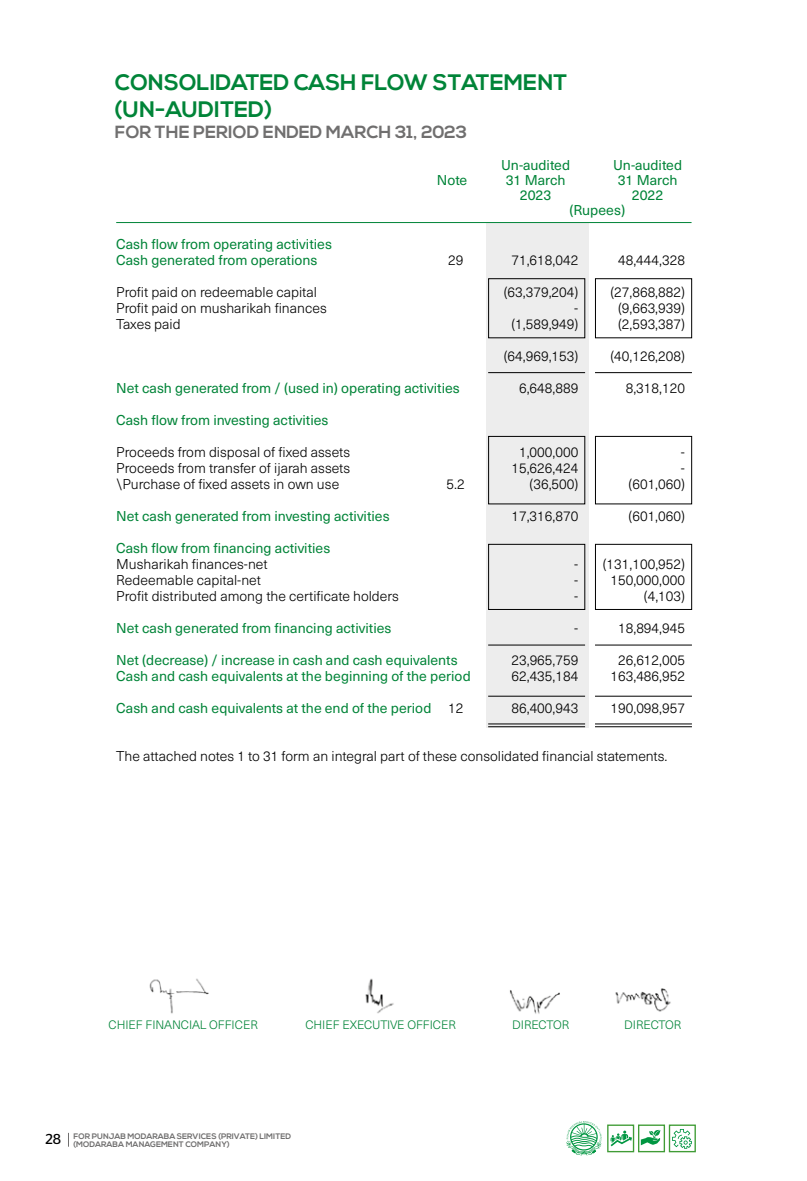
<style>
.page{position:relative;width:807px;height:1181px;background:#fff}
.page>*{position:absolute;margin:0;border:0;box-sizing:border-box;transform-origin:0 0}
.t1{font:700 22.4px/26.8px "Nexa";color:#008438}
.t2{font:700 17.6px "Nexa";color:#706f6f}
.t3{font:300 14px "Neue Haas Unica";color:#000}
.t4{font:14px/16px "Neue Haas Unica";color:#008438}
.t5{font:300 12px "Neue Haas Unica";color:#008438}
.t6{font:700 8px/8px "Nexa";color:#706f6f}
.s1{font-weight:300;color:#000}
.s2{font-family:"Stag Sans";font-weight:400;font-size:14.4px;color:#000}
</style>
<div class="page">
<svg style="left:68px;top:1133px;width:1px;height:14px"></svg>
<div style="left:607px;top:1124px;width:27px;height:28px;border:1px solid #409c36"></div>
<svg style="left:610px;top:1130px;width:22px;height:16px"></svg>
<div style="left:638px;top:1124px;width:27px;height:28px;border:1px solid #409c36"></div>
<svg style="left:640px;top:1130px;width:20px;height:15px"></svg>
<div style="left:668px;top:1124px;width:27px;height:28px;border:1px solid #409c36"></div>
<svg style="left:672px;top:1129px;width:19px;height:20px"></svg>
<svg style="left:566px;top:1121px;width:35px;height:35px"></svg>
<img style="left:149px;top:978px;width:522px;height:36px">
<div style="left:487px;top:223px;width:102px;height:504px;background:#ededed"></div>
<hr style="left:116px;top:222px;width:575px;height:1px;background:#008438">
<div style="left:488px;top:278px;width:97px;height:60px;border:1px solid #000"></div>
<div style="left:595px;top:278px;width:97px;height:60px;border:1px solid #000"></div>
<hr style="left:595px;top:372px;width:96px;height:1px;background:#000">
<hr style="left:488px;top:372px;width:97px;height:1px;background:#000">
<hr style="left:595px;top:645px;width:96px;height:1px;background:#000">
<hr style="left:488px;top:645px;width:97px;height:1px;background:#000">
<hr style="left:595px;top:726px;width:96px;height:1px;background:#000">
<hr style="left:488px;top:726px;width:97px;height:1px;background:#000">
<hr style="left:595px;top:723px;width:96px;height:1px;background:#000">
<hr style="left:488px;top:723px;width:97px;height:1px;background:#000">
<hr style="left:595px;top:696px;width:96px;height:1px;background:#000">
<hr style="left:488px;top:696px;width:97px;height:1px;background:#000">
<div style="left:488px;top:436px;width:97px;height:68px;border:1px solid #000"></div>
<div style="left:595px;top:436px;width:97px;height:68px;border:1px solid #000"></div>
<div style="left:488px;top:544px;width:97px;height:66px;border:1px solid #000"></div>
<div style="left:595px;top:544px;width:97px;height:66px;border:1px solid #000"></div>
<h1 class="t1" style="left:115px;top:70px;width:454px">CONSOLIDATED CASH FLOW STATEMENT (UN-AUDITED)</h1>
<p class="t2" style="left:115px;top:122px;width:354px">FOR THE PERIOD ENDED MARCH 31, 2023</p>
<p class="t4" style="left:501px;top:159px;width:71px">Un-audited</p>
<p class="t4" style="left:613px;top:159px;width:71px">Un-audited</p>
<p class="t4" style="left:116px;top:237px;width:217px">Cash flow from operating activities<br>Cash generated from operations</p>
<p class="t4" style="left:437px;top:174px;width:32px">Note</p>
<p class="t4" style="left:505px;top:174px;width:61px">31 March</p>
<p class="t4" style="left:617px;top:174px;width:61px">31 March</p>
<p class="t4" style="left:520px;top:189px;width:33px">2023</p>
<p class="t4" style="left:631px;top:189px;width:33px">2022</p>
<p class="t4" style="left:569px;top:204px;width:57px">(Rupees)</p>
<p class="t3" style="left:448px;top:254px;width:17px">29</p>
<p class="t3" style="left:511px;top:254px;width:68px">71,618,042</p>
<p class="t3" style="left:618px;top:254px;width:68px">48,444,328</p>
<p class="t3" style="left:116px;top:286px;width:202px">Profit paid on redeemable capital</p>
<p class="t3" style="left:503px;top:286px;width:76px">(63,379,204)</p>
<p class="t3" style="left:610px;top:286px;width:76px">(27,868,882)</p>
<p class="t3" style="left:116px;top:302px;width:212px">Profit paid on musharikah finances</p>
<p class="t3" style="left:574px;top:302px;width:6px">-</p>
<p class="t3" style="left:618px;top:302px;width:68px">(9,663,939)</p>
<p class="t3" style="left:116px;top:318px;width:66px">Taxes paid</p>
<p class="t3" style="left:511px;top:318px;width:68px">(1,589,949)</p>
<p class="t3" style="left:618px;top:318px;width:68px">(2,593,387)</p>
<p class="t3" style="left:503px;top:350px;width:76px">(64,969,153)</p>
<p class="t3" style="left:610px;top:350px;width:76px">(40,126,208)</p>
<p class="t4" style="left:116px;top:381px;width:345px">Net cash generated from / (used in) operating activities</p>
<p class="t3" style="left:519px;top:382px;width:61px">6,648,889</p>
<p class="t3" style="left:625px;top:382px;width:61px">8,318,120</p>
<p class="t4" style="left:116px;top:413px;width:214px">Cash flow from investing activities</p>
<p class="t3" style="left:116px;top:446px;width:235px">Proceeds from disposal of fixed assets</p>
<p class="t3" style="left:519px;top:446px;width:61px">1,000,000</p>
<p class="t3" style="left:680px;top:446px;width:6px">-</p>
<p class="t3" style="left:116px;top:462px;width:235px">Proceeds from transfer of ijarah assets</p>
<p class="t3" style="left:511px;top:462px;width:68px">15,626,424</p>
<p class="t3" style="left:680px;top:462px;width:6px">-</p>
<p class="t3" style="left:116px;top:478px;width:224px">\Purchase of fixed assets in own use</p>
<p class="t3" style="left:446px;top:478px;width:20px">5.2</p>
<p class="t3" style="left:529px;top:478px;width:50px">(36,500)</p>
<p class="t3" style="left:628px;top:478px;width:58px">(601,060)</p>
<p class="t4" style="left:116px;top:509px;width:275px">Net cash generated from investing activities</p>
<p class="t3" style="left:511px;top:510px;width:68px">17,316,870</p>
<p class="t3" style="left:628px;top:510px;width:58px">(601,060)</p>
<p class="t4" style="left:116px;top:541px;width:215px">Cash flow from financing activities</p>
<p class="t3" style="left:116px;top:558px;width:153px">Musharikah finances-net</p>
<p class="t3" style="left:574px;top:558px;width:112px">- (131,100,952)</p>
<p class="t3" style="left:116px;top:574px;width:146px">Redeemable capital-net</p>
<p class="t3" style="left:574px;top:574px;width:112px">- 150,000,000</p>
<p class="t3" style="left:116px;top:590px;width:284px">Profit distributed among the certificate holders</p>
<p class="t3" style="left:574px;top:590px;width:6px">-</p>
<p class="t3" style="left:643px;top:590px;width:43px">(4,103)</p>
<p class="t4" style="left:116px;top:621px;width:277px">Net cash generated from financing activities</p>
<p class="t3" style="left:574px;top:622px;width:6px">-</p>
<p class="t3" style="left:618px;top:622px;width:68px">18,894,945</p>
<p class="t4" style="left:116px;top:653px;width:343px">Net (decrease) / increase in cash and cash equivalents</p>
<p class="t3" style="left:511px;top:654px;width:68px">23,965,759</p>
<p class="t3" style="left:618px;top:654px;width:68px">26,612,005</p>
<p class="t4" style="left:116px;top:669px;width:356px">Cash and cash equivalents at the beginning of the period</p>
<p class="t3" style="left:511px;top:670px;width:68px">62,435,184</p>
<p class="t3" style="left:610px;top:670px;width:76px">163,486,952</p>
<p class="t4" style="left:116px;top:701px;width:348px">Cash and cash equivalents at the end of the period <span class="s1">12</span></p>
<p class="t3" style="left:511px;top:702px;width:68px">86,400,943</p>
<p class="t3" style="left:610px;top:702px;width:76px">190,098,957</p>
<p class="t3" style="left:116px;top:750px;width:552px">The attached notes 1 to 31 form an integral part of these consolidated financial statements.</p>
<p class="t5" style="left:108px;top:1020px;width:151px">CHIEF FINANCIAL OFFICER</p>
<p class="t5" style="left:305px;top:1020px;width:152px">CHIEF EXECUTIVE OFFICER</p>
<p class="t5" style="left:512px;top:1020px;width:59px">DIRECTOR</p>
<p class="t5" style="left:624px;top:1020px;width:59px">DIRECTOR</p>
<p class="t6" style="left:73px;top:1132px;width:219px;text-indent:-28px"><span class="s2">28</span> FOR PUNJAB MODARABA SERVICES (PRIVATE) LIMITED (MODARABA MANAGEMENT COMPANY)</p>
</div>
